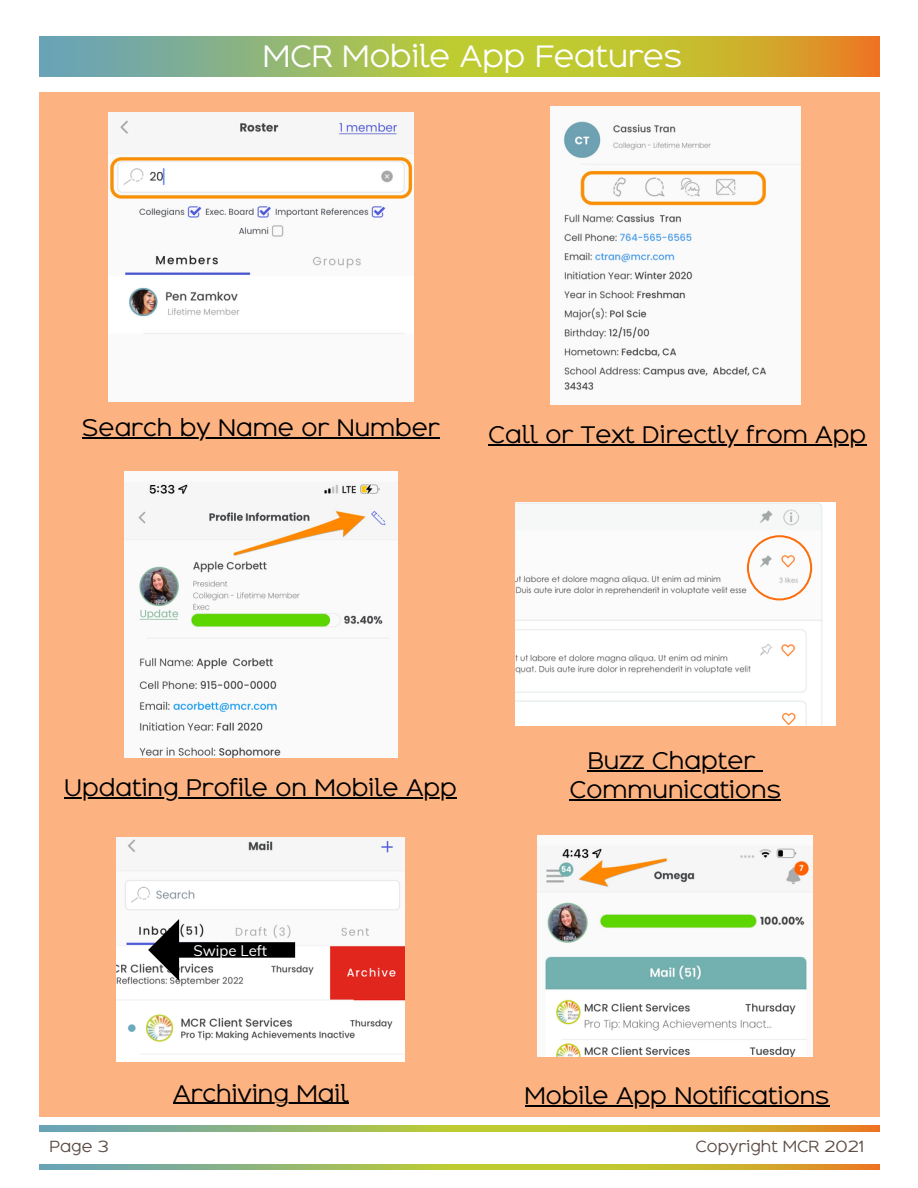
<style>
.page{position:relative;width:918px;height:1188px;background:#fff}
.page>*{position:absolute;margin:0;border:0;box-sizing:border-box;transform-origin:0 0}
.t1{font:27px "Adequate";color:#fff}
.t2{font:21px/29.2px "Adequate";color:#000;text-align:center}
.t3{font:15px "Muli";color:#fff}
.t4{font:14.1px "Adequate";color:#5d4d46}
</style>
<div class="page">
<img style="left:39px;top:1125px;width:840px;height:6px">
<img style="left:39px;top:1164px;width:840px;height:6px">
<img style="left:39px;top:36px;width:840px;height:41px">
<div style="left:39px;top:92px;width:840px;height:1025px;background:#fdb381"></div>
<img style="left:124px;top:471px;width:274px;height:286px">
<img style="left:515px;top:502px;width:321px;height:224px">
<img style="left:116px;top:838px;width:288px;height:224px">
<img style="left:538px;top:836px;width:274px;height:220px">
<img style="left:108px;top:113px;width:305px;height:289px">
<img style="left:550px;top:107px;width:250px;height:298px">
<svg style="left:148px;top:919px;width:147px;height:62px;background:#a5a5a6"></svg>
<svg style="left:747px;top:535px;width:65px;height:65px;background:#f9eae0"></svg>
<hr style="left:82px;top:438px;width:358px;height:1px;background:#000">
<hr style="left:488px;top:444px;width:378px;height:1px;background:#000">
<hr style="left:64px;top:797px;width:393px;height:2px;background:#000">
<hr style="left:588px;top:770px;width:167px;height:1px;background:#000">
<hr style="left:570px;top:800px;width:211px;height:1px;background:#000">
<hr style="left:173px;top:1103px;width:176px;height:1px;background:#000">
<hr style="left:525px;top:1105px;width:304px;height:1px;background:#000">
<p class="t1" style="left:263px;top:38px;width:421px">MCR Mobile App Features</p>
<p class="t2" style="left:82px;top:413px;width:359px">Search by Name or Number</p>
<p class="t2" style="left:488px;top:420px;width:380px">Call or Text Directly from App</p>
<p class="t2" style="left:64px;top:773px;width:394px">Updating Profile on Mobile App</p>
<p class="t3" style="left:194px;top:941px;width:75px">Swipe Left</p>
<p class="t2" style="left:570px;top:746px;width:213px">Buzz Chapter<br>Communications</p>
<p class="t2" style="left:173px;top:1079px;width:177px">Archiving Mail</p>
<p class="t2" style="left:525px;top:1081px;width:306px">Mobile App Notifications</p>
<p class="t4" style="left:50px;top:1137px;width:61px">Page 3</p>
<p class="t4" style="left:696px;top:1137px;width:170px">Copyright MCR 2021</p>
</div>
